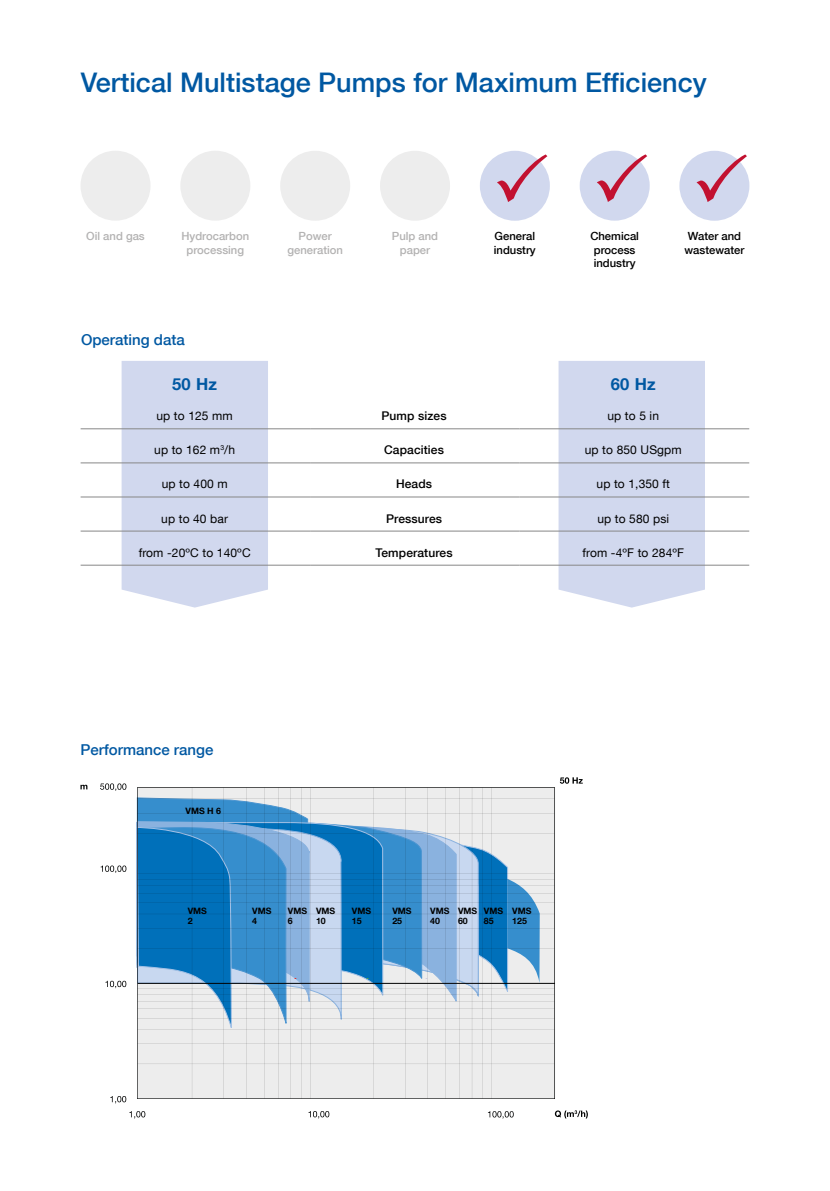
<style>
.page{position:relative;width:830px;height:1191px;background:#fff}
.page>*{position:absolute;margin:0;border:0;box-sizing:border-box;transform-origin:0 0}
.t1{font:500 27px "Helvetica Neue LT Com";color:#0058a2}
.t2{font:700 16.5px "Helvetica Neue LT Com";letter-spacing:.02em;color:#0058a2}
.t3{font:500 15px "Helvetica Neue LT Com";color:#0058a2}
.t4{font:12px "Helvetica Neue LT Com";letter-spacing:.01em;color:#000}
.t5{font:500 12px "Helvetica Neue LT Com";letter-spacing:.01em;color:#000}
.t6{font:500 11.25px/13.5px "Helvetica Neue LT Com";color:#b3b2b2;text-align:center}
.t7{font:500 11.25px/13.5px "Helvetica Neue LT Com";color:#000}
.t8{font:700 8.85px/10.5px "Helvetica Neue LT Com";color:#000}
</style>
<div class="page">
<div style="left:479px;top:151px;width:70px;height:70px;background:#d1d8ee;border-radius:50%"></div>
<svg style="left:497px;top:154px;width:50px;height:48px"></svg>
<div style="left:679px;top:151px;width:70px;height:70px;background:#d1d8ee;border-radius:50%"></div>
<svg style="left:695px;top:154px;width:51px;height:48px"></svg>
<div style="left:80px;top:151px;width:70px;height:70px;background:#ededed;border-radius:50%"></div>
<div style="left:180px;top:151px;width:70px;height:70px;background:#ededed;border-radius:50%"></div>
<div style="left:579px;top:151px;width:70px;height:70px;background:#d1d8ee;border-radius:50%"></div>
<svg style="left:597px;top:154px;width:50px;height:48px"></svg>
<div style="left:280px;top:151px;width:70px;height:70px;background:#ededed;border-radius:50%"></div>
<div style="left:380px;top:151px;width:70px;height:70px;background:#ededed;border-radius:50%"></div>
<hr style="left:554px;top:787px;width:1px;height:311px;background:#010202">
<svg style="left:137px;top:787px;width:417px;height:312px;background:#99beda"></svg>
<svg style="left:101px;top:865px;width:25px;height:8px"></svg>
<svg style="left:105px;top:980px;width:21px;height:8px"></svg>
<svg style="left:110px;top:1096px;width:16px;height:7px"></svg>
<svg style="left:129px;top:1111px;width:16px;height:7px"></svg>
<svg style="left:308px;top:1111px;width:21px;height:7px"></svg>
<svg style="left:488px;top:1111px;width:25px;height:7px"></svg>
<svg style="left:80px;top:784px;width:7px;height:5px"></svg>
<svg style="left:554px;top:1110px;width:33px;height:8px"></svg>
<svg style="left:559px;top:777px;width:23px;height:6px"></svg>
<svg style="left:100px;top:783px;width:26px;height:8px"></svg>
<div style="left:558px;top:361px;width:146px;height:246px;background:#d1d8ee"></div>
<div style="left:121px;top:361px;width:147px;height:246px;background:#d1d8ee"></div>
<hr style="left:81px;top:428px;width:230px;height:1px;background:#878787">
<hr style="left:311px;top:428px;width:208px;height:1px;background:#878787">
<hr style="left:519px;top:428px;width:229px;height:1px;background:#878787">
<hr style="left:81px;top:462px;width:230px;height:1px;background:#878787">
<hr style="left:311px;top:462px;width:208px;height:1px;background:#878787">
<hr style="left:519px;top:462px;width:229px;height:1px;background:#878787">
<hr style="left:81px;top:496px;width:230px;height:1px;background:#878787">
<hr style="left:311px;top:496px;width:208px;height:1px;background:#878787">
<hr style="left:519px;top:496px;width:229px;height:1px;background:#878787">
<hr style="left:81px;top:531px;width:230px;height:1px;background:#878787">
<hr style="left:311px;top:531px;width:208px;height:1px;background:#878787">
<hr style="left:519px;top:531px;width:229px;height:1px;background:#878787">
<hr style="left:81px;top:565px;width:230px;height:1px;background:#878787">
<hr style="left:311px;top:565px;width:208px;height:1px;background:#878787">
<hr style="left:519px;top:565px;width:229px;height:1px;background:#878787">
<h1 class="t1" style="left:81px;top:66px;width:627px">Vertical Multistage Pumps for Maximum Efficiency</h1>
<p class="t6" style="left:86px;top:230px;width:60px">Oil and gas</p>
<p class="t6" style="left:287px;top:230px;width:57px">Power generation</p>
<p class="t6" style="left:391px;top:230px;width:48px">Pulp and paper</p>
<p class="t7" style="left:493px;top:230px;width:43px">General industry</p>
<p class="t7" style="left:684px;top:230px;width:61px">Water and wastewater</p>
<p class="t7" style="left:590px;top:230px;width:50px">Chemical process industry</p>
<p class="t6" style="left:181px;top:230px;width:69px">Hydrocarbon processing</p>
<p class="t3" style="left:81px;top:331px;width:105px">Operating data</p>
<h2 class="t2" style="left:172px;top:374px;width:47px">50 Hz</h2>
<h2 class="t2" style="left:610px;top:374px;width:47px">60 Hz</h2>
<p class="t4" style="left:156px;top:408px;width:78px">up to 125 mm</p>
<p class="t5" style="left:381px;top:409px;width:67px">Pump sizes</p>
<p class="t4" style="left:607px;top:408px;width:53px">up to 5 in</p>
<p class="t4" style="left:154px;top:443px;width:82px">up to 162 m<sup>3</sup>/h</p>
<p class="t5" style="left:384px;top:443px;width:61px">Capacities</p>
<p class="t4" style="left:584px;top:443px;width:98px">up to 850 USgpm</p>
<p class="t4" style="left:162px;top:477px;width:67px">up to 400 m</p>
<p class="t5" style="left:396px;top:477px;width:38px">Heads</p>
<p class="t4" style="left:596px;top:477px;width:75px">up to 1,350 ft</p>
<p class="t4" style="left:161px;top:511px;width:68px">up to 40 bar</p>
<p class="t5" style="left:386px;top:511px;width:57px">Pressures</p>
<p class="t4" style="left:597px;top:511px;width:73px">up to 580 psi</p>
<p class="t4" style="left:139px;top:545px;width:113px">from -20ºC to 140ºC</p>
<p class="t5" style="left:375px;top:545px;width:78px">Temperatures</p>
<p class="t4" style="left:582px;top:545px;width:103px">from -4ºF to 284ºF</p>
<p class="t3" style="left:80px;top:740px;width:134px">Performance range</p>
<p class="t8" style="left:185px;top:805px;width:37px">VMS H 6</p>
<p class="t8" style="left:188px;top:905px;width:21px">VMS<br>2</p>
<p class="t8" style="left:252px;top:905px;width:21px">VMS<br>4</p>
<p class="t8" style="left:352px;top:905px;width:21px">VMS<br>15</p>
<p class="t8" style="left:288px;top:905px;width:21px">VMS<br>6</p>
<p class="t8" style="left:483px;top:905px;width:21px">VMS<br>85</p>
<p class="t8" style="left:512px;top:905px;width:21px">VMS<br>125</p>
<p class="t8" style="left:316px;top:905px;width:21px">VMS<br>10</p>
<p class="t8" style="left:392px;top:905px;width:21px">VMS<br>25</p>
<p class="t8" style="left:430px;top:905px;width:21px">VMS<br>40</p>
<p class="t8" style="left:458px;top:905px;width:21px">VMS<br>60</p>
</div>
